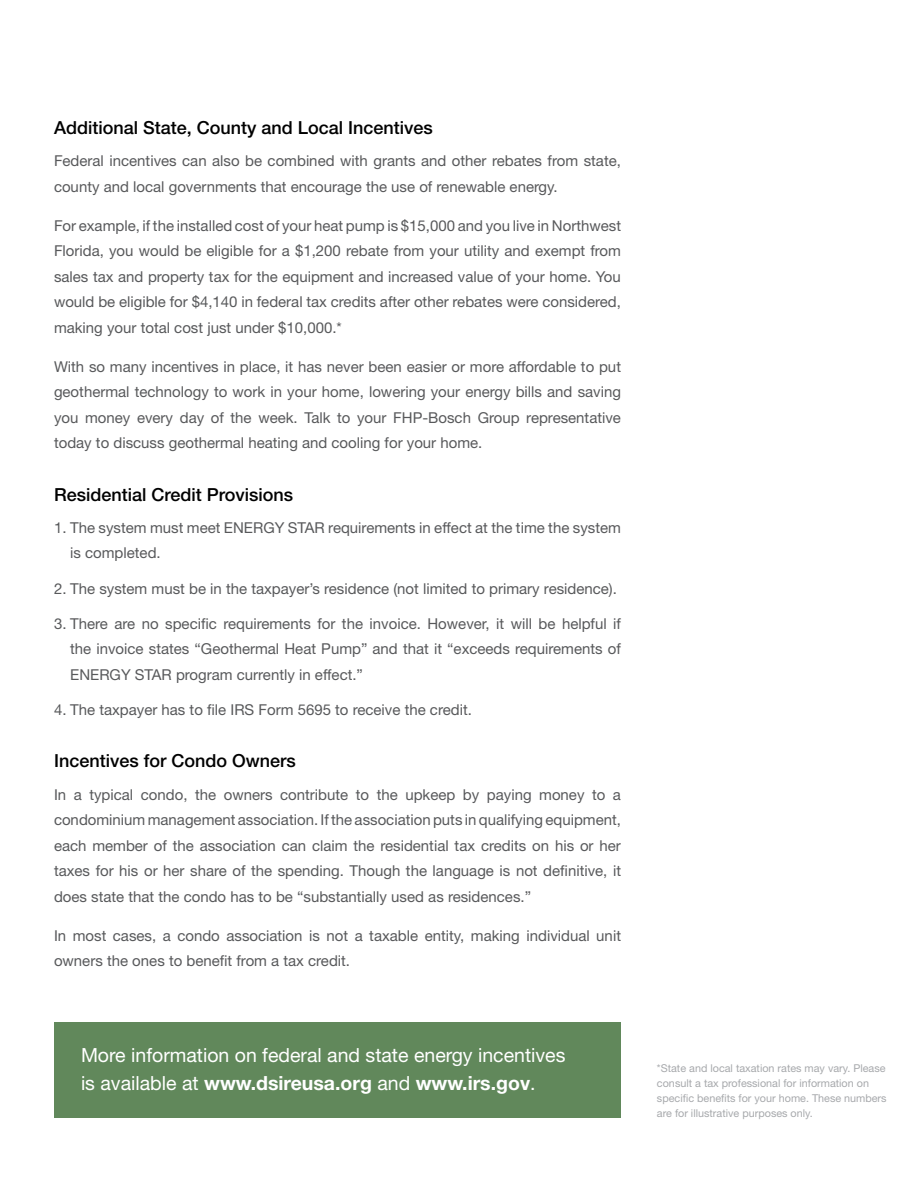
<style>
.page{position:relative;width:918px;height:1188px;background:#fff}
.page>*{position:absolute;margin:0;border:0;box-sizing:border-box;transform-origin:0 0}
.t1{font:19.5px/28.5px "Helvetica Neue";color:#fff}
.t2{font:500 18px "Helvetica Neue";color:#000}
.t3{font:15px/25.5px "Helvetica Neue";color:#58595b;text-align:justify}
.t4{font:10.8px/15px "Helvetica Neue";color:#a7a9ac}
.s1{font-weight:700}
</style>
<div class="page">
<div style="left:54px;top:1022px;width:567px;height:95px;background:#61885b"></div>
<p class="t2" style="left:54px;top:117px;width:380px">Additional State, County and Local Incentives</p>
<p class="t3" style="left:54px;top:148px;width:568px">Federal incentives can also be combined with grants and other rebates from state, county and local governments that encourage the use of renewable energy.</p>
<p class="t3" style="left:54px;top:212px;width:569px">For example, if the installed cost of your heat pump is $15,000 and you live in Northwest Florida, you would be eligible for a $1,200 rebate from your utility and exempt from sales tax and property tax for the equipment and increased value of your home. You would be eligible for $4,140 in federal tax credits after other rebates were considered, making your total cost just under $10,000.*</p>
<p class="t3" style="left:54px;top:353px;width:569px">With so many incentives in place, it has never been easier or more affordable to put geothermal technology to work in your home, lowering your energy bills and saving you money every day of the week. Talk to your FHP-Bosch Group representative today to discuss geothermal heating and cooling for your home.</p>
<p class="t2" style="left:54px;top:483px;width:241px">Residential Credit Provisions</p>
<p class="t3" style="left:70px;top:515px;width:552px;text-indent:-16px">1. The system must meet ENERGY STAR requirements in effect at the time the system is completed.</p>
<p class="t3" style="left:54px;top:575px;width:565px">2. The system must be in the taxpayer’s residence (not limited to primary residence).</p>
<p class="t3" style="left:70px;top:610px;width:552px;text-indent:-16px">3. There are no specific requirements for the invoice. However, it will be helpful if the invoice states “Geothermal Heat Pump” and that it “exceeds requirements of ENERGY STAR program currently in effect.”</p>
<p class="t3" style="left:54px;top:697px;width:419px">4. The taxpayer has to file IRS Form 5695 to receive the credit.</p>
<p class="t2" style="left:54px;top:750px;width:243px">Incentives for Condo Owners</p>
<p class="t3" style="left:54px;top:781px;width:569px">In a typical condo, the owners contribute to the upkeep by paying money to a condominium management association. If the association puts in qualifying equipment, each member of the association can claim the residential tax credits on his or her taxes for his or her share of the spending. Though the language is not definitive, it does state that the condo has to be “substantially used as residences.”</p>
<p class="t3" style="left:54px;top:922px;width:569px">In most cases, a condo association is not a taxable entity, making individual unit owners the ones to benefit from a tax credit.</p>
<h1 class="t1" style="left:81px;top:1040px;width:486px">More information on federal and state energy incentives is available at <span class="s1">www.dsireusa.org</span> and <span class="s1">www.irs.gov</span>.</h1>
<p class="t4" style="left:657px;top:1061px;width:231px">*State and local taxation rates may vary. Please consult a tax professional for information on specific benefits for your home. These numbers are for illustrative purposes only.</p>
</div>
